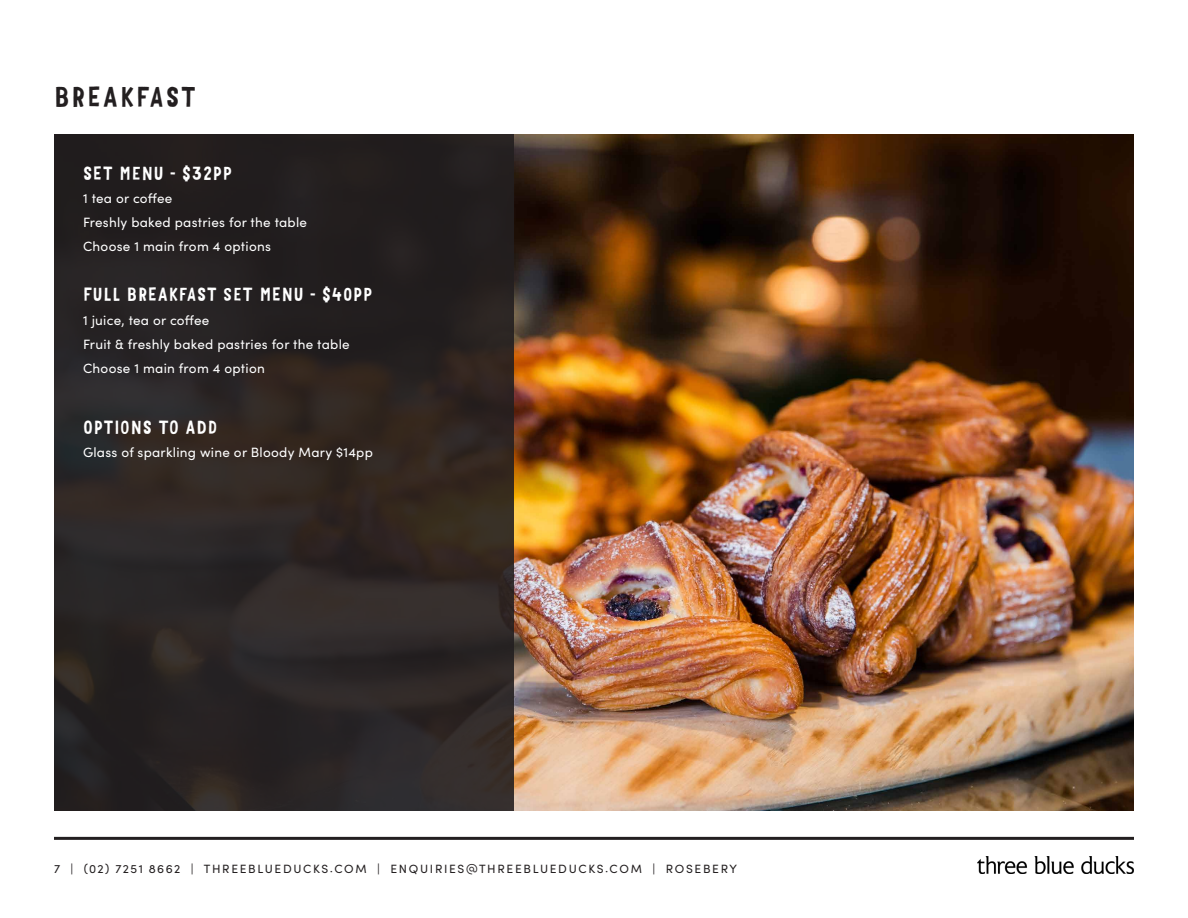
<style>
.page{position:relative;width:1188px;height:918px;background:#fff}
.page>*{position:absolute;margin:0;border:0;box-sizing:border-box;transform-origin:0 0}
.major_heading{font:27px "Mr Dodo";letter-spacing:.07em;color:#231f20}
.Heading{font:18px "Mr Dodo";letter-spacing:.04em;color:#fff}
.body_list{font:13.5px "Sofia Pro";letter-spacing:.02em;color:#fff}
.t1{font:12px "Sofia Pro";letter-spacing:.14em;color:#231f20}
</style>
<div class="page">
<hr style="left:54px;top:837px;width:1080px;height:3px;background:#231f20">
<hr style="left:54px;top:134px;width:1080px;height:1px;background:#231f20">
<img style="left:977px;top:856px;width:156px;height:18px">
<img style="left:513px;top:134px;width:620px;height:677px">
<div style="left:54px;top:134px;width:459px;height:677px;background:#231f20"></div>
<p class="major_heading" style="left:54px;top:81px;width:144px">BREAKFAST</p>
<p class="Heading" style="left:83px;top:162px;width:150px">SET MENU - $32PP</p>
<p class="body_list" style="left:83px;top:189px;width:91px">1 tea or coffee</p>
<p class="body_list" style="left:83px;top:213px;width:226px">Freshly baked pastries for the table</p>
<p class="body_list" style="left:83px;top:236px;width:189px">Choose 1 main from 4 options</p>
<p class="Heading" style="left:83px;top:284px;width:291px">FULL BREAKFAST SET MENU - $40PP</p>
<p class="body_list" style="left:83px;top:311px;width:128px">1 juice, tea or coffee</p>
<p class="body_list" style="left:83px;top:334px;width:268px">Fruit &amp; freshly baked pastries for the table</p>
<p class="body_list" style="left:83px;top:358px;width:183px">Choose 1 main from 4 option</p>
<p class="Heading" style="left:83px;top:416px;width:136px">OPTIONS TO ADD</p>
<p class="body_list" style="left:83px;top:443px;width:291px">Glass of sparkling wine or Bloody Mary $14pp</p>
<p class="t1" style="left:54px;top:860px;width:685px">7 | (02) 7251 8662 | THREEBLUEDUCKS.COM | ENQUIRIES@THREEBLUEDUCKS.COM | ROSEBERY</p>
</div>
